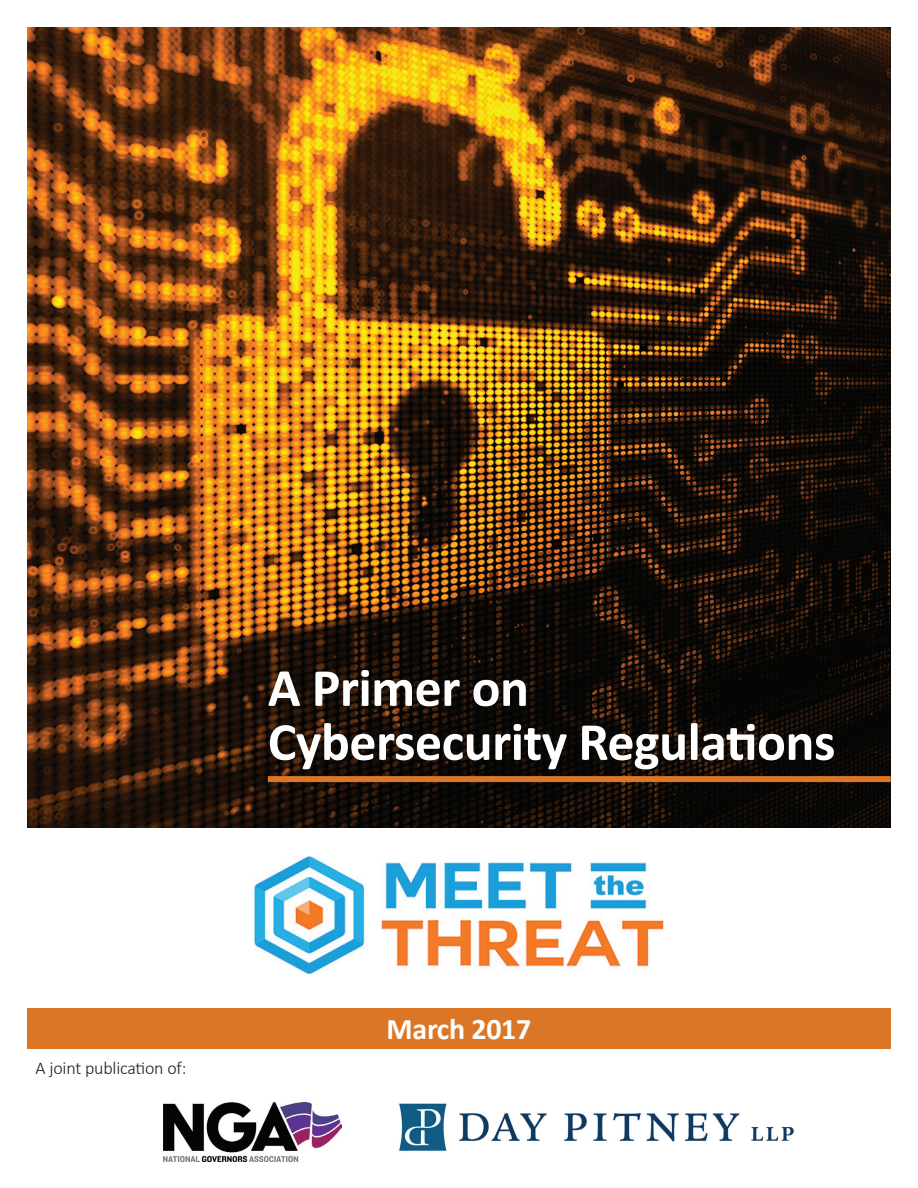
<style>
.page{position:relative;width:918px;height:1188px;background:#fff}
.page>*{position:absolute;margin:0;border:0;box-sizing:border-box;transform-origin:0 0}
.t1{font:700 54px/54px "Calibri";letter-spacing:-.01em;color:#fff}
.t2{font:700 30px "Calibri";letter-spacing:-.01em;color:#fff}
.t3{font:300 18px "Calibri";letter-spacing:-.01em;color:#231f20}
</style>
<div class="page">
<img style="left:27px;top:27px;width:864px;height:800px">
<img style="left:254px;top:856px;width:409px;height:118px">
<img style="left:399px;top:1103px;width:395px;height:48px">
<img style="left:163px;top:1103px;width:179px;height:58px">
<div style="left:268px;top:776px;width:623px;height:6px;background:#db7627"></div>
<div style="left:27px;top:1009px;width:864px;height:40px;background:#db7627"></div>
<p class="t1" style="left:268px;top:661px;width:569px">A Primer on<br>Cybersecurity Regulations</p>
<p class="t3" style="left:36px;top:1057px;width:152px">A joint publication of:</p>
<p class="t2" style="left:387px;top:1010px;width:146px">March 2017</p>
</div>
